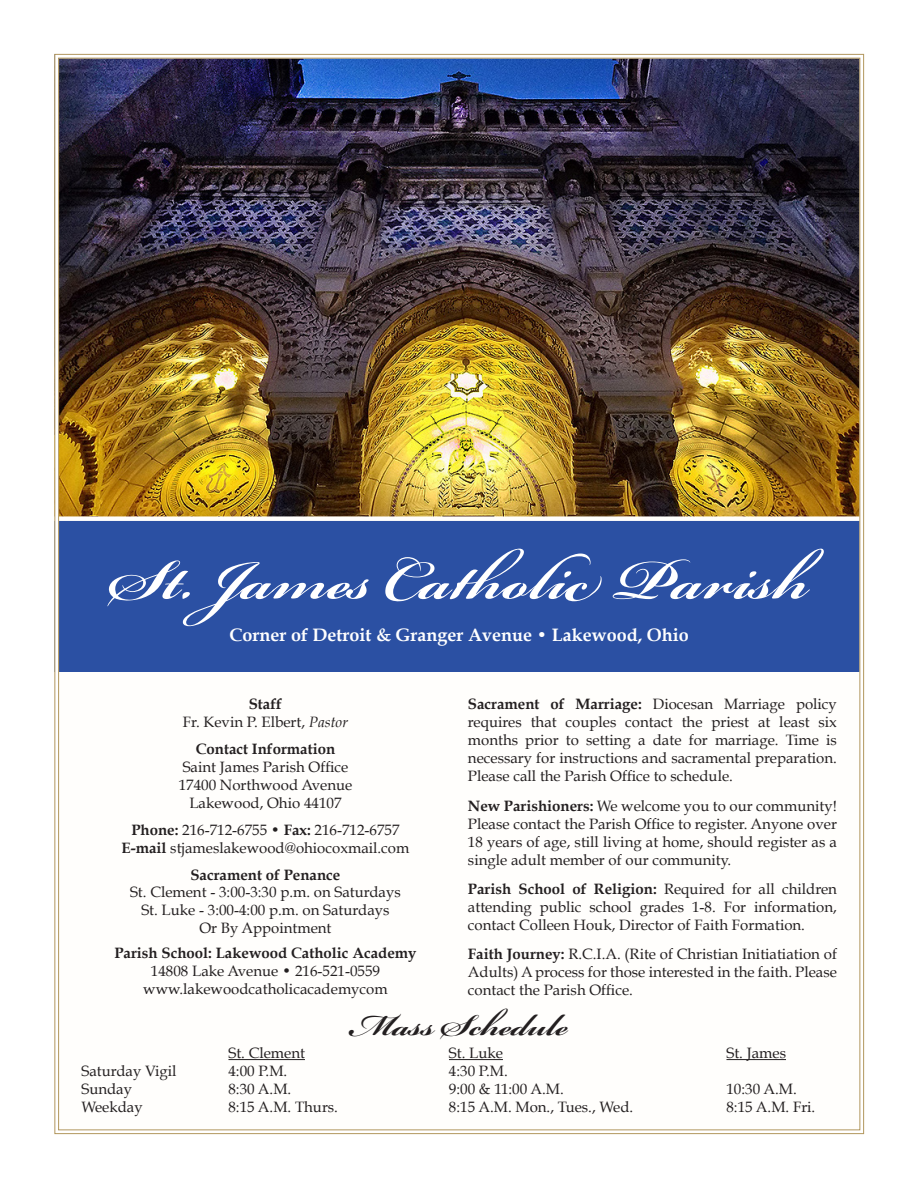
<style>
.page{position:relative;width:918px;height:1188px;background:#fff}
.page>*{position:absolute;margin:0;border:0;box-sizing:border-box;transform-origin:0 0}
.t1{font:700 87px "Bickham Script Pro 3";color:#fff}
.t2{font:700 46.5px "Bickham Script Pro 3";color:#231f20}
.t3{font:700 18px "Book Antiqua";color:#fff}
.t4{font:15px/18px "Book Antiqua";color:#231f20;text-align:center}
.s1{font-weight:700}
.s2{font-style:italic}
</style>
<div class="page">
<img style="left:54px;top:54px;width:810px;height:1080px">
<p class="t1" style="left:110px;top:517px;width:700px">St. James Catholic Parish</p>
<p class="t3" style="left:230px;top:625px;width:461px">Corner of Detroit &amp; Granger Avenue • Lakewood, Ohio</p>
<p class="t4" style="left:468px;top:695px;width:371px;text-align:justify"><span class="s1">Sacrament of Marriage:</span> Diocesan Marriage policy requires that couples contact the priest at least six months prior to setting a date for marriage. Time is necessary for instructions and sacramental preparation.<br>Please call the Parish Office to schedule.</p>
<p class="t4" style="left:468px;top:796px;width:371px;text-align:justify"><span class="s1">New Parishioners:</span> We welcome you to our community!<br>Please contact the Parish Office to register. Anyone over 18 years of age, still living at home, should register as a single adult member of our community.</p>
<p class="t4" style="left:468px;top:880px;width:370px;text-align:justify"><span class="s1">Parish School of Religion:</span> Required for all children attending public school grades 1-8. For information, contact Colleen Houk, Director of Faith Formation.</p>
<p class="t4" style="left:468px;top:945px;width:371px;text-align:justify"><span class="s1">Faith Journey:</span> R.C.I.A. (Rite of Christian Initiatiation of Adults) A process for those interested in the faith. Please contact the Parish Office.</p>
<p class="t2" style="left:351px;top:992px;width:219px">Mass Schedule</p>
<p class="t4" style="left:183px;top:695px;width:167px"><span class="s1">Staff<br></span>Fr. Kevin P. Elbert, <span class="s2">Pastor</span></p>
<p class="t4" style="left:179px;top:740px;width:175px"><span class="s1">Contact Information<br></span>Saint James Parish Office<br>17400 Northwood Avenue<br>Lakewood, Ohio 44107</p>
<p class="t4" style="left:122px;top:821px;width:289px"><span class="s1">Phone:</span> 216-712-6755 • <span class="s1">Fax:</span> 216-712-6757<br><span class="s1">E-mail</span> stjameslakewood@ohiocoxmail.com</p>
<p class="t4" style="left:130px;top:867px;width:272px;line-height:16.5px"><span class="s1">Sacrament of Penance<br></span>St. Clement - 3:00-3:30 p.m. on Saturdays</p>
<p class="t4" style="left:141px;top:901px;width:250px">St. Luke - 3:00-4:00 p.m. on Saturdays<br>Or By Appointment</p>
<p class="t4" style="left:114px;top:944px;width:304px"><span class="s1">Parish School: Lakewood Catholic Academy<br></span>14808 Lake Avenue • 216-521-0559 www.lakewoodcatholicacademycom</p>
<p class="t4" style="left:228px;top:1044px;width:78px">St. Clement</p>
<p class="t4" style="left:449px;top:1044px;width:55px">St. Luke</p>
<p class="t4" style="left:726px;top:1044px;width:61px">St. James</p>
<p class="t4" style="left:81px;top:1062px;width:97px">Saturday Vigil</p>
<p class="t4" style="left:228px;top:1062px;width:60px">4:00 P.M.</p>
<p class="t4" style="left:449px;top:1062px;width:60px">4:30 P.M.</p>
<p class="t4" style="left:81px;top:1080px;width:52px">Sunday</p>
<p class="t4" style="left:228px;top:1080px;width:64px">8:30 A.M.</p>
<p class="t4" style="left:449px;top:1080px;width:116px">9:00 &amp; 11:00 A.M.</p>
<p class="t4" style="left:726px;top:1080px;width:72px">10:30 A.M.</p>
<p class="t4" style="left:81px;top:1098px;width:63px">Weekday</p>
<p class="t4" style="left:228px;top:1098px;width:111px">8:15 A.M. Thurs.</p>
<p class="t4" style="left:449px;top:1098px;width:186px">8:15 A.M. Mon., Tues., Wed.</p>
<p class="t4" style="left:726px;top:1098px;width:90px">8:15 A.M. Fri.</p>
</div>
